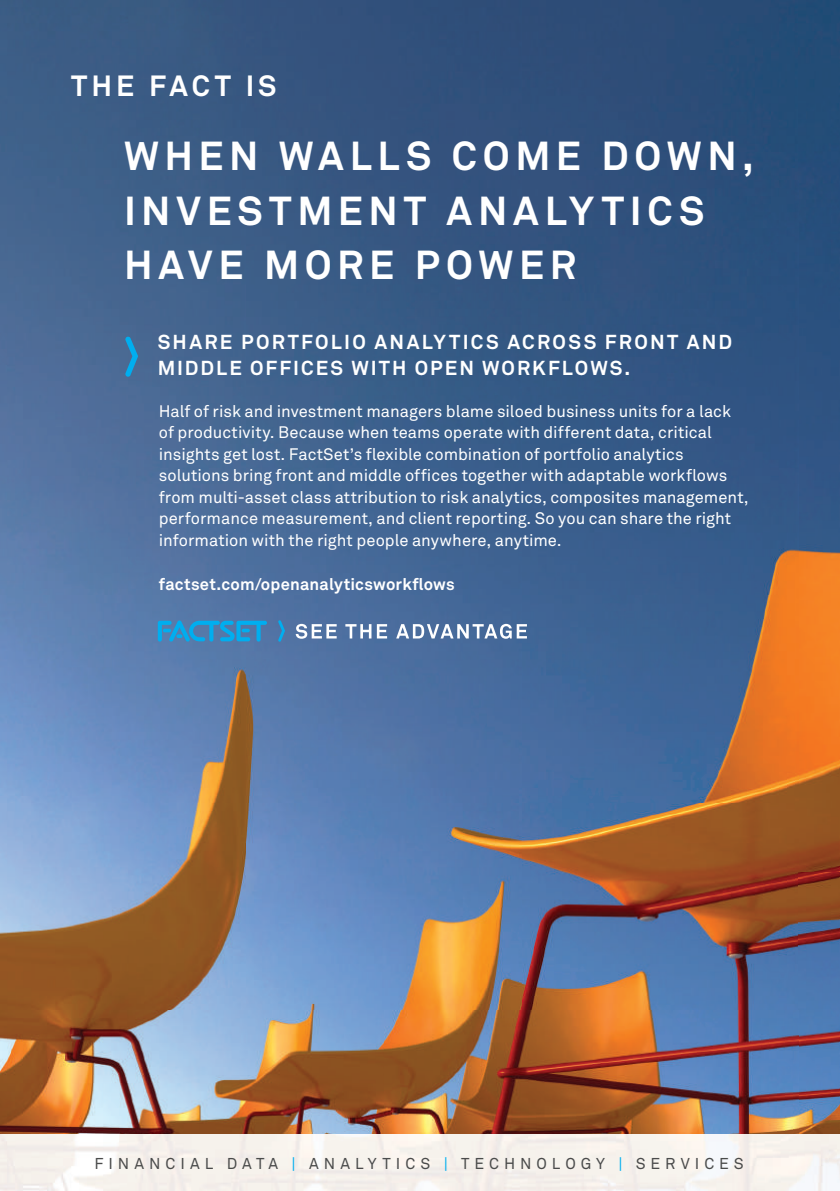
<style>
.page{position:relative;width:840px;height:1191px;background:#fff}
.page>*{position:absolute;margin:0;border:0;box-sizing:border-box;transform-origin:0 0}
.t1{font:700 40px/54px "Akkurat Pro";letter-spacing:.14em;color:#fff}
.t2{font:700 29px "Akkurat Pro";letter-spacing:.135em;color:#fff}
.t3{font:700 20px/26px "Akkurat Pro";letter-spacing:.11em;color:#fff}
.t4{font:16.4px/21.4px "Akkurat Pro";color:#fff}
.t5{font:700 16.4px "Akkurat Pro";letter-spacing:.01em;color:#fff}
.t6{font:15.6px "Akkurat Pro";letter-spacing:.32em;color:#4a4b4b}
.s1{color:#00aeef}
</style>
<div class="page">
<img style="left:0;top:0;width:839px;height:1191px">
<svg style="left:125px;top:336px;width:13px;height:41px"></svg>
<svg style="left:295px;top:624px;width:41px;height:15px"></svg>
<svg style="left:345px;top:624px;width:42px;height:14px"></svg>
<svg style="left:396px;top:624px;width:130px;height:15px"></svg>
<svg style="left:158px;top:620px;width:109px;height:22px;background:#2e90c8"></svg>
<svg style="left:278px;top:620px;width:7px;height:21px"></svg>
<h2 class="t2" style="left:71px;top:68px;width:207px">THE FACT IS</h2>
<h1 class="t1" style="left:124px;top:130px;width:631px">WHEN WALLS COME DOWN,<br>INVESTMENT ANALYTICS<br>HAVE MORE POWER</h1>
<p class="t3" style="left:158px;top:330px;width:575px">SHARE PORTFOLIO ANALYTICS ACROSS FRONT AND<br>MIDDLE OFFICES WITH OPEN WORKFLOWS.</p>
<p class="t4" style="left:159px;top:401px;width:591px">Half of risk and investment managers blame siloed business units for a lack of productivity. Because when teams operate with different data, critical insights get lost. FactSet’s flexible combination of portfolio analytics solutions bring front and middle offices together with adaptable workflows from multi-asset class attribution to risk analytics, composites management, performance measurement, and client reporting. So you can share the right information with the right people anywhere, anytime.</p>
<p class="t5" style="left:159px;top:573px;width:297px">factset.com/openanalyticsworkflows</p>
<p class="t6" style="left:94px;top:1154px;width:650px">FINANCIAL DATA <span class="s1">|</span> ANALYTICS <span class="s1">|</span> TECHNOLOGY <span class="s1">|</span> SERVICES</p>
</div>
